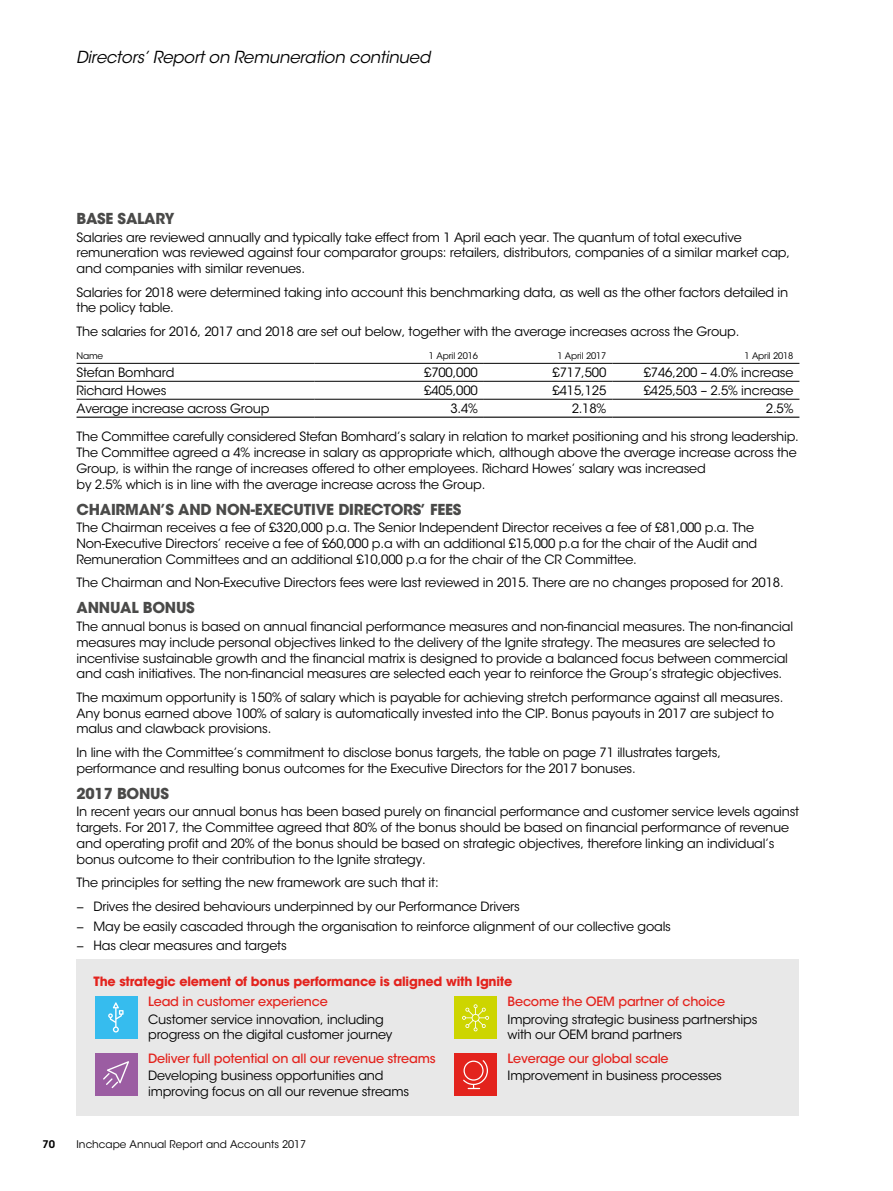
<style>
.page{position:relative;width:893px;height:1191px;background:#fff}
.page>*{position:absolute;margin:0;border:0;box-sizing:border-box;transform-origin:0 0}
.t1{font:italic 16.5px "ITC Avant Garde Std";letter-spacing:-.015em;color:#000}
.t2{font:700 15px "ITC Avant Garde Std";letter-spacing:-.015em;color:#4a4a49}
.t3{font:12.75px/15.8px "ITC Avant Garde Std";letter-spacing:-.015em;color:#000}
.t4{font:500 12.75px "ITC Avant Garde Std";letter-spacing:-.015em;color:#e3231d}
.t5{font:700 12.75px "ITC Avant Garde Std";letter-spacing:-.015em;color:#e3231d}
.t6{font:10.5px "ITC Avant Garde Std";color:#000}
.t7{font:600 10.5px "ITC Avant Garde Std";color:#000}
.t8{font:9px "ITC Avant Garde Std";letter-spacing:-.015em;color:#000}
</style>
<div class="page">
<hr style="left:77px;top:363px;width:238px;height:1px;background:#000">
<hr style="left:315px;top:363px;width:169px;height:1px;background:#000">
<hr style="left:484px;top:363px;width:128px;height:1px;background:#000">
<hr style="left:612px;top:363px;width:187px;height:1px;background:#000">
<hr style="left:77px;top:381px;width:238px;height:1px;background:#000">
<hr style="left:315px;top:381px;width:169px;height:1px;background:#000">
<hr style="left:484px;top:381px;width:128px;height:1px;background:#000">
<hr style="left:612px;top:381px;width:187px;height:1px;background:#000">
<hr style="left:77px;top:399px;width:238px;height:1px;background:#000">
<hr style="left:315px;top:399px;width:169px;height:1px;background:#000">
<hr style="left:484px;top:399px;width:128px;height:1px;background:#000">
<hr style="left:612px;top:399px;width:187px;height:1px;background:#000">
<hr style="left:77px;top:416px;width:238px;height:2px;background:#000">
<hr style="left:315px;top:416px;width:169px;height:2px;background:#000">
<hr style="left:484px;top:416px;width:128px;height:2px;background:#000">
<hr style="left:612px;top:416px;width:187px;height:2px;background:#000">
<div style="left:77px;top:959px;width:722px;height:156px;background:#e8e8e8"></div>
<div style="left:95px;top:996px;width:43px;height:43px;background:#36bcee"></div>
<svg style="left:108px;top:1002px;width:16px;height:30px"></svg>
<div style="left:454px;top:996px;width:43px;height:43px;background:#cdd500"></div>
<svg style="left:462px;top:1004px;width:27px;height:27px"></svg>
<div style="left:95px;top:1053px;width:43px;height:43px;background:#9b5da2"></div>
<svg style="left:103px;top:1061px;width:26px;height:27px"></svg>
<div style="left:454px;top:1053px;width:43px;height:43px;background:#e3231d"></div>
<svg style="left:463px;top:1060px;width:25px;height:29px"></svg>
<p class="t1" style="left:76px;top:47px;width:356px">Directors’ Report on Remuneration continued</p>
<p class="t2" style="left:77px;top:208px;width:100px">BASE SALARY</p>
<p class="t3" style="left:77px;top:229px;width:715px">Salaries are reviewed annually and typically take effect from 1 April each year. The quantum of total executive remuneration was reviewed against four comparator groups: retailers, distributors, companies of a similar market cap, and companies with similar revenues.</p>
<p class="t3" style="left:77px;top:284px;width:713px">Salaries for 2018 were determined taking into account this benchmarking data, as well as the other factors detailed in the policy table.</p>
<p class="t3" style="left:77px;top:324px;width:664px">The salaries for 2016, 2017 and 2018 are set out below, together with the average increases across the Group.</p>
<p class="t8" style="left:77px;top:350px;width:28px">Name</p>
<p class="t8" style="left:429px;top:350px;width:50px">1 April 2016</p>
<p class="t8" style="left:557px;top:350px;width:50px">1 April 2017</p>
<p class="t8" style="left:744px;top:350px;width:50px">1 April 2018</p>
<p class="t3" style="left:77px;top:365px;width:99px">Stefan Bomhard</p>
<p class="t3" style="left:424px;top:365px;width:55px">£700,000</p>
<p class="t3" style="left:553px;top:365px;width:55px">£717,500</p>
<p class="t3" style="left:644px;top:365px;width:151px">£746,200 – 4.0% increase</p>
<p class="t3" style="left:77px;top:383px;width:91px">Richard Howes</p>
<p class="t3" style="left:424px;top:383px;width:55px">£405,000</p>
<p class="t3" style="left:553px;top:383px;width:55px">£415,125</p>
<p class="t3" style="left:644px;top:383px;width:151px">£425,503 – 2.5% increase</p>
<p class="t3" style="left:77px;top:400px;width:195px">Average increase across Group</p>
<p class="t3" style="left:450px;top:400px;width:29px">3.4%</p>
<p class="t3" style="left:572px;top:400px;width:36px">2.18%</p>
<p class="t3" style="left:766px;top:400px;width:29px">2.5%</p>
<p class="t3" style="left:77px;top:429px;width:724px">The Committee carefully considered Stefan Bomhard’s salary in relation to market positioning and his strong leadership.<br>The Committee agreed a 4% increase in salary as appropriate which, although above the average increase across the Group, is within the range of increases offered to other employees. Richard Howes’ salary was increased<br>by 2.5% which is in line with the average increase across the Group.</p>
<p class="t2" style="left:77px;top:499px;width:386px">CHAIRMAN’S AND NON-EXECUTIVE DIRECTORS’ FEES</p>
<p class="t3" style="left:77px;top:520px;width:682px">The Chairman receives a fee of £320,000 p.a. The Senior Independent Director receives a fee of £81,000 p.a. The<br>Non-Executive Directors’ receive a fee of £60,000 p.a with an additional £15,000 p.a for the chair of the Audit and<br>Remuneration Committees and an additional £10,000 p.a for the chair of the CR Committee.</p>
<p class="t3" style="left:77px;top:575px;width:709px">The Chairman and Non-Executive Directors fees were last reviewed in 2015. There are no changes proposed for 2018.</p>
<p class="t2" style="left:77px;top:598px;width:120px">ANNUAL BONUS</p>
<p class="t3" style="left:77px;top:618px;width:718px">The annual bonus is based on annual financial performance measures and non-financial measures. The non-financial measures may include personal objectives linked to the delivery of the Ignite strategy. The measures are selected to incentivise sustainable growth and the financial matrix is designed to provide a balanced focus between commercial and cash initiatives. The non-financial measures are selected each year to reinforce the Group’s strategic objectives.</p>
<p class="t3" style="left:77px;top:689px;width:708px">The maximum opportunity is 150% of salary which is payable for achieving stretch performance against all measures.<br>Any bonus earned above 100% of salary is automatically invested into the CIP. Bonus payouts in 2017 are subject to malus and clawback provisions.</p>
<p class="t3" style="left:77px;top:744px;width:646px">In line with the Committee’s commitment to disclose bonus targets, the table on page 71 illustrates targets, performance and resulting bonus outcomes for the Executive Directors for the 2017 bonuses.</p>
<p class="t2" style="left:77px;top:783px;width:94px">2017 BONUS</p>
<p class="t3" style="left:77px;top:804px;width:724px">In recent years our annual bonus has been based purely on financial performance and customer service levels against targets. For 2017, the Committee agreed that 80% of the bonus should be based on financial performance of revenue and operating profit and 20% of the bonus should be based on strategic objectives, therefore linking an individual’s bonus outcome to their contribution to the Ignite strategy.</p>
<p class="t3" style="left:77px;top:871px;width:445px;line-height:23.7px">The principles for setting the new framework are such that it:<br>− Drives the desired behaviours underpinned by our Performance Drivers</p>
<p class="t3" style="left:77px;top:916px;width:596px;line-height:19.6px">− May be easily cascaded through the organisation to reinforce alignment of our collective goals − Has clear measures and targets</p>
<p class="t5" style="left:94px;top:972px;width:420px">The strategic element of bonus performance is aligned with Ignite</p>
<p class="t4" style="left:148px;top:993px;width:181px">Lead in customer experience</p>
<p class="t3" style="left:148px;top:1011px;width:246px">Customer service innovation, including progress on the digital customer journey</p>
<p class="t4" style="left:148px;top:1050px;width:289px">Deliver full potential on all our revenue streams</p>
<p class="t3" style="left:148px;top:1068px;width:262px">Developing business opportunities and improving focus on all our revenue streams</p>
<p class="t4" style="left:508px;top:993px;width:219px">Become the OEM partner of choice</p>
<p class="t3" style="left:508px;top:1011px;width:251px">Improving strategic business partnerships with our OEM brand partners</p>
<p class="t4" style="left:508px;top:1050px;width:163px">Leverage our global scale</p>
<p class="t3" style="left:508px;top:1068px;width:216px">Improvement in business processes</p>
<p class="t7" style="left:43px;top:1137px;width:14px">70</p>
<p class="t6" style="left:77px;top:1137px;width:231px">Inchcape Annual Report and Accounts 2017</p>
</div>
